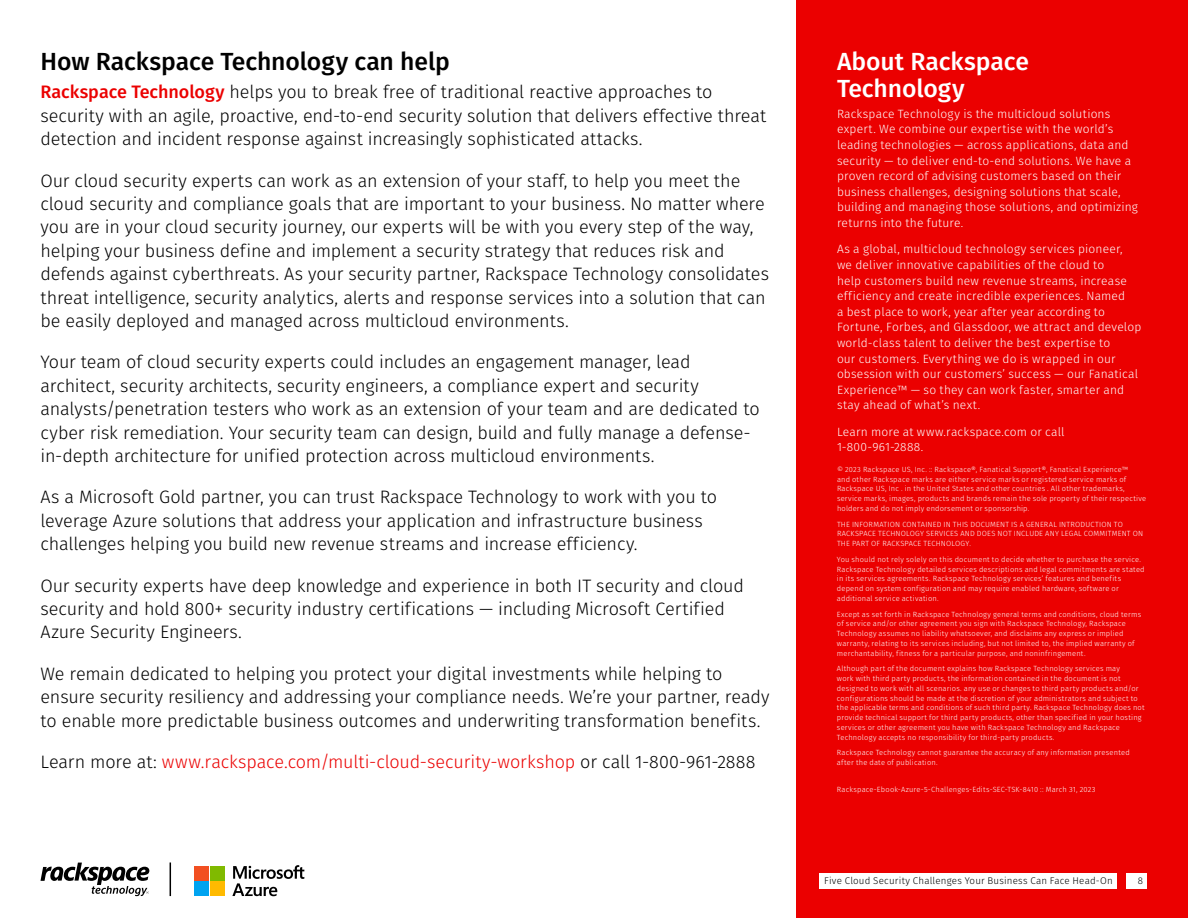
<style>
.page{position:relative;width:1188px;height:918px;background:#fff}
.page>*{position:absolute;margin:0;border:0;box-sizing:border-box;transform-origin:0 0}
.t1{font:500 24.75px "Fira Sans";letter-spacing:-.005em;color:#000}
.t2{font:500 24.75px/27.3px "Fira Sans";letter-spacing:-.005em;color:#fff}
.t3{font:300 18px/23.4px "Fira Sans";letter-spacing:-.005em;color:#000}
.t4{font:300 18px "Fira Sans";letter-spacing:-.005em;color:#eb0000}
.t5{font:300 12px/15.6px "Fira Sans";letter-spacing:.015em;color:#fff}
.t6{font:300 9.75px "Fira Sans";letter-spacing:.02em;color:#000}
.t7{font:300 7.5px/9.8px "Fira Sans";letter-spacing:.025em;color:#fff}
.s1{font-weight:500;color:#eb0000}
.s2{color:#000}
</style>
<div class="page">
<div style="left:796px;top:0;width:392px;height:918px;background:#eb0000"></div>
<div style="left:1126px;top:873px;width:22px;height:15px;background:#fff"></div>
<div style="left:820px;top:873px;width:297px;height:15px;background:#fff"></div>
<svg style="left:40px;top:863px;width:109px;height:33px"></svg>
<svg style="left:232px;top:865px;width:72px;height:31px"></svg>
<div style="left:194px;top:866px;width:14px;height:14px;background:#f24f21"></div>
<div style="left:210px;top:866px;width:14px;height:14px;background:#80ba00"></div>
<div style="left:194px;top:882px;width:14px;height:14px;background:#00a3f0"></div>
<div style="left:210px;top:882px;width:14px;height:14px;background:#ffba00"></div>
<hr style="left:170px;top:862px;width:1px;height:34px;background:#000">
<h1 class="t1" style="left:40px;top:41px;width:411px">How Rackspace Technology can help</h1>
<p class="t3" style="left:40px;top:80px;width:727px"><span class="s1">Rackspace Technology</span> helps you to break free of traditional reactive approaches to security with an agile, proactive, end-to-end security solution that delivers effective threat detection and incident response against increasingly sophisticated attacks.</p>
<p class="t3" style="left:40px;top:169px;width:730px">Our cloud security experts can work as an extension of your staff, to help you meet the cloud security and compliance goals that are important to your business. No matter where you are in your cloud security journey, our experts will be with you every step of the way, helping your business define and implement a security strategy that reduces risk and defends against cyberthreats. As your security partner, Rackspace Technology consolidates threat intelligence, security analytics, alerts and response services into a solution that can be easily deployed and managed across multicloud environments.</p>
<p class="t3" style="left:40px;top:350px;width:721px">Your team of cloud security experts could includes an engagement manager, lead architect, security architects, security engineers, a compliance expert and security analysts/penetration testers who work as an extension of your team and are dedicated to cyber risk remediation. Your security team can design, build and fully manage a defense&shy;in-depth architecture for unified protection across multicloud environments.</p>
<p class="t3" style="left:40px;top:485px;width:678px">As a Microsoft Gold partner, you can trust Rackspace Technology to work with you to leverage Azure solutions that address your application and infrastructure business challenges helping you build new revenue streams and increase efficiency.</p>
<h2 class="t3" style="left:40px;top:574px;width:705px">Our security experts have deep knowledge and experience in both IT security and cloud security and hold 800+ security industry certifications — including Microsoft Certified<br>Azure Security Engineers.</h2>
<p class="t3" style="left:40px;top:662px;width:731px">We remain dedicated to helping you protect your digital investments while helping to ensure security resiliency and addressing your compliance needs. We’re your partner, ready to enable more predictable business outcomes and underwriting transformation benefits.</p>
<h2 class="t4" style="left:41px;top:749px;width:716px"><span class="s2">Learn more at:</span> www.rackspace.com/multi-cloud-security-workshop <span class="s2">or call 1-800-961-2888</span></h2>
<h1 class="t2" style="left:837px;top:46px;width:193px">About Rackspace<br>Technology</h1>
<p class="t5" style="left:837px;top:106px;width:302px">Rackspace Technology is the multicloud solutions expert. We combine our expertise with the world’s leading technologies — across applications, data and security — to deliver end-to-end solutions. We have a proven record of advising customers based on their business challenges, designing solutions that scale, building and managing those solutions, and optimizing returns into the future.</p>
<p class="t5" style="left:837px;top:241px;width:306px">As a global, multicloud technology services pioneer,<br>we deliver innovative capabilities of the cloud to<br>help customers build new revenue streams, increase efficiency and create incredible experiences. Named<br>a best place to work, year after year according to Fortune, Forbes, and Glassdoor, we attract and develop world-class talent to deliver the best expertise to<br>our customers. Everything we do is wrapped in our obsession with our customers’ success — our Fanatical Experience™ — so they can work faster, smarter and stay ahead of what’s next.</p>
<h3 class="t5" style="left:837px;top:424px;width:229px">Learn more at www.rackspace.com or call<br>1-800-961-2888.</h3>
<p class="t7" style="left:837px;top:464px;width:311px">© 2023 Rackspace US, Inc. :: Rackspace®, Fanatical Support®, Fanatical Experience™<br>and other Rackspace marks are either service marks or registered service marks of Rackspace US, Inc . in the United States and other countries . All other trademarks, service marks, images, products and brands remain the sole property of their respective holders and do not imply endorsement or sponsorship.</p>
<p class="t7" style="left:837px;top:519px;width:308px">THE INFORMATION CONTAINED IN THIS DOCUMENT IS A GENERAL INTRODUCTION TO<br>RACKSPACE TECHNOLOGY SERVICES AND DOES NOT INCLUDE ANY LEGAL COMMITMENT ON<br>THE PART OF RACKSPACE TECHNOLOGY.</p>
<p class="t7" style="left:837px;top:554px;width:309px">You should not rely solely on this document to decide whether to purchase the service.<br>Rackspace Technology detailed services descriptions and legal commitments are stated in its services agreements. Rackspace Technology services’ features and benefits depend on system configuration and may require enabled hardware, software or additional service activation.</p>
<p class="t7" style="left:837px;top:609px;width:306px">Except as set forth in Rackspace Technology general terms and conditions, cloud terms of service and/or other agreement you sign with Rackspace Technology, Rackspace Technology assumes no liability whatsoever, and disclaims any express or implied warranty, relating to its services including, but not limited to, the implied warranty of merchantability, fitness for a particular purpose, and noninfringement.</p>
<p class="t7" style="left:837px;top:664px;width:309px">Although part of the document explains how Rackspace Technology services may<br>work with third party products, the information contained in the document is not designed to work with all scenarios. any use or changes to third party products and/or configurations should be made at the discretion of your administrators and subject to the applicable terms and conditions of such third party. Rackspace Technology does not provide technical support for third party products, other than specified in your hosting services or other agreement you have with Rackspace Technology and Rackspace Technology accepts no responsibility for third-party products.</p>
<p class="t7" style="left:837px;top:748px;width:294px">Rackspace Technology cannot guarantee the accuracy of any information presented after the date of publication.</p>
<p class="t7" style="left:837px;top:785px;width:260px">Rackspace-Ebook-Azure-5-Challenges-Edits-SEC-TSK-8410 :: March 31, 2023</p>
<h3 class="t6" style="left:824px;top:874px;width:290px">Five Cloud Security Challenges Your Business Can Face Head-On</h3>
<h3 class="t6" style="left:1138px;top:874px;width:7px">8</h3>
</div>
